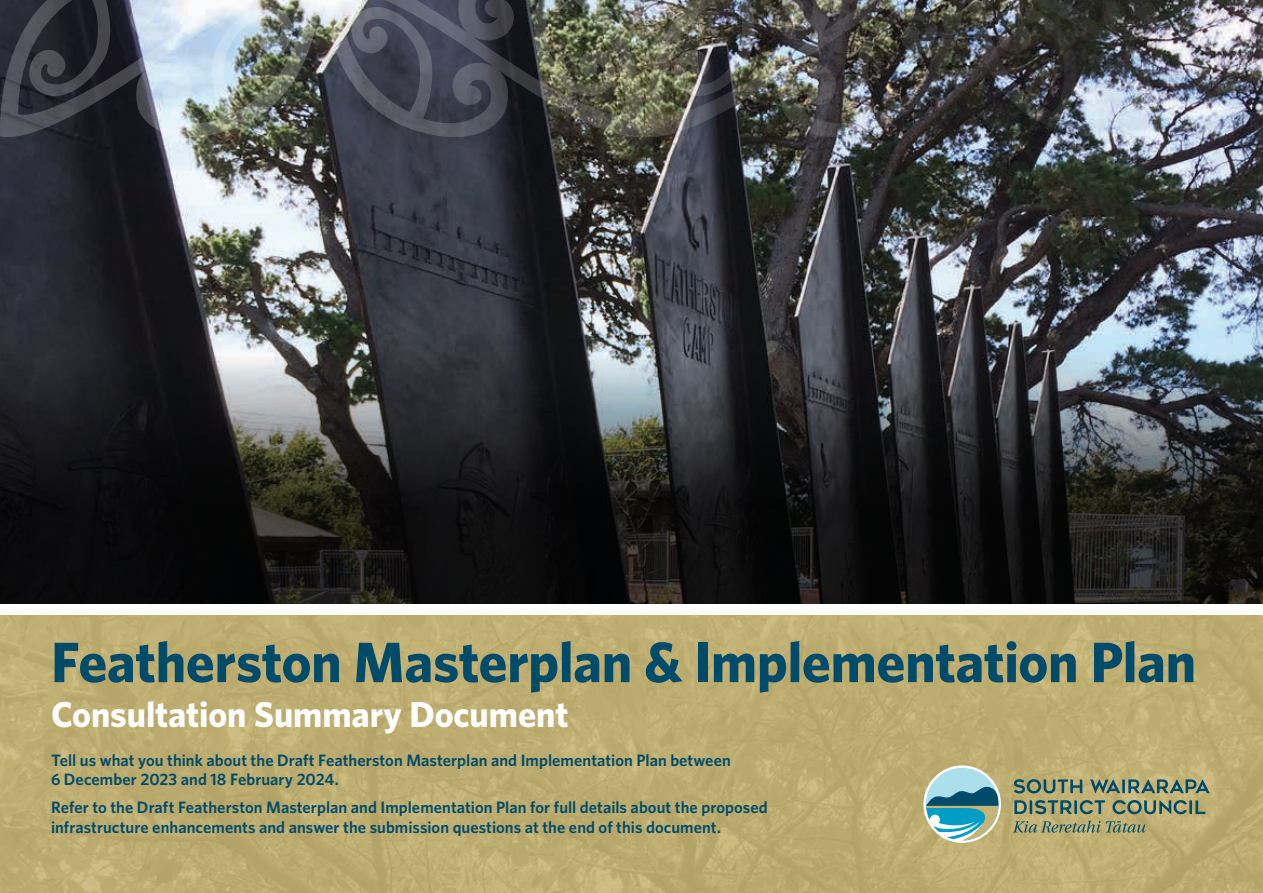
<style>
.page{position:relative;width:1263px;height:893px;background:#fff}
.page>*{position:absolute;margin:0;border:0;box-sizing:border-box;transform-origin:0 0}
.t1{font:700 57px "Whitney";letter-spacing:-.01em;color:#004b69}
.t2{font:700 36px "Whitney";letter-spacing:-.005em;color:#fff}
.t3{font:600 16.5px/19.5px "Whitney";letter-spacing:.005em;color:#004b69}
</style>
<div class="page">
<img style="left:0;top:615px;width:1263px;height:278px">
<img style="left:0;top:139px;width:1263px;height:170px">
<svg style="left:0;top:309px;width:1263px;height:295px;background:#2a2b2d"></svg>
<svg style="left:0;top:0;width:64px;height:139px;background:#3b3c46"></svg>
<img style="left:64px;top:0;width:1199px;height:139px">
<svg style="left:923px;top:765px;width:78px;height:78px"></svg>
<svg style="left:926px;top:768px;width:72px;height:72px;background:#7cb2b4"></svg>
<svg style="left:1013px;top:820px;width:133px;height:13px;background:#939871"></svg>
<svg style="left:1014px;top:800px;width:191px;height:14px;background:#778a71"></svg>
<svg style="left:1014px;top:779px;width:196px;height:14px;background:#758971"></svg>
<h1 class="t1" style="left:51px;top:624px;width:1146px">Featherston Masterplan &amp; Implementation Plan</h1>
<h2 class="t2" style="left:51px;top:691px;width:519px">Consultation Summary Document</h2>
<p class="t3" style="left:51px;top:750px;width:681px">Tell us what you think about the Draft Featherston Masterplan and Implementation Plan between<br>6 December 2023 and 18 February 2024.</p>
<p class="t3" style="left:51px;top:797px;width:718px">Refer to the Draft Featherston Masterplan and Implementation Plan for full details about the proposed infrastructure enhancements and answer the submission questions at the end of this document.</p>
</div>
